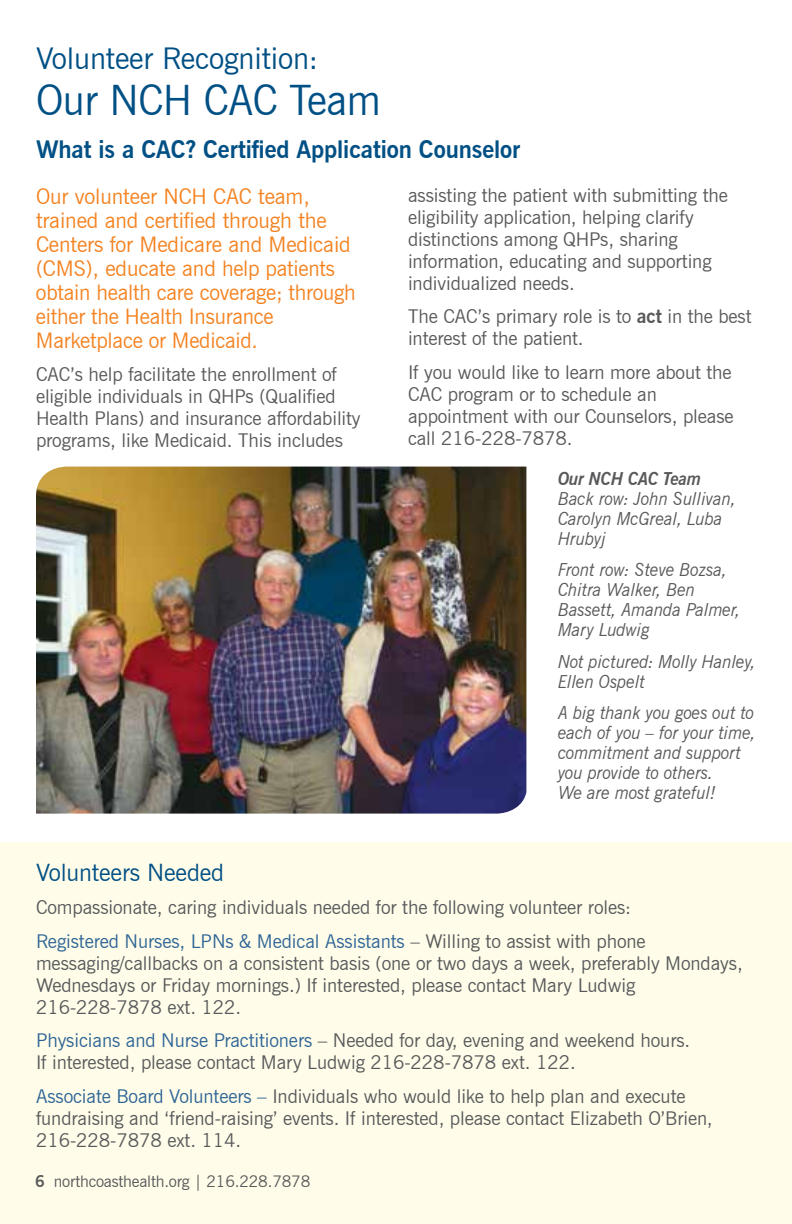
<style>
.page{position:relative;width:792px;height:1224px;background:#fff}
.page>*{position:absolute;margin:0;border:0;box-sizing:border-box;transform-origin:0 0}
.t1{font:42px "News Gothic BT";letter-spacing:-.01em;color:#005085}
.t2{font:30px "News Gothic BT";letter-spacing:-.005em;color:#005085}
.t3{font:700 24px "News Gothic BT";letter-spacing:-.005em;color:#005085}
.t4{font:24px "News Gothic BT";letter-spacing:-.005em;color:#005085}
.t5{font:21.6px/24px "News Gothic BT";letter-spacing:-.01em;color:#f58220}
.t6{font:19px/22px "News Gothic BT";letter-spacing:-.005em;color:#58595b}
.t7{font:italic 18px/20px "News Gothic BT";letter-spacing:-.01em;color:#58595b;scale:.95 1}
.t8{font:italic 700 18px "News Gothic BT";letter-spacing:-.01em;color:#58595b;scale:.95 1}
.t9{font:16px "News Gothic BT";letter-spacing:-.01em;color:#58595b}
.s1{font-weight:700}
.s2{color:#2f6596}
</style>
<div class="page">
<div style="left:0;top:842px;width:792px;height:382px;background:#fffde9"></div>
<img style="left:36px;top:467px;width:490px;height:347px">
<h2 class="t2" style="left:36px;top:40px;width:284px">Volunteer Recognition:</h2>
<h1 class="t1" style="left:36px;top:75px;width:347px">Our NCH CAC Team</h1>
<p class="t3" style="left:36px;top:135px;width:486px">What is a CAC? Certified Application Counselor</p>
<p class="t5" style="left:36px;top:184px;width:321px">Our volunteer NCH CAC team, trained and certified through the<br>Centers for Medicare and Medicaid (CMS), educate and help patients obtain health care coverage; through either the Health Insurance<br>Marketplace or Medicaid.</p>
<p class="t6" style="left:36px;top:363px;width:326px">CAC’s help facilitate the enrollment of eligible individuals in QHPs (Qualified Health Plans) and insurance affordability programs, like Medicaid. This includes</p>
<p class="t6" style="left:408px;top:184px;width:321px">assisting the patient with submitting the eligibility application, helping clarify distinctions among QHPs, sharing information, educating and supporting individualized needs.</p>
<p class="t6" style="left:408px;top:305px;width:345px">The CAC’s primary role is to <span class="s1">act</span> in the best interest of the patient.</p>
<p class="t6" style="left:408px;top:361px;width:327px">If you would like to learn more about the<br>CAC program or to schedule an appointment with our Counselors, please call 216-228-7878.</p>
<p class="t8" style="left:558px;top:467px;width:152px">Our NCH CAC Team</p>
<p class="t7" style="left:558px;top:488px;width:189px">Back row: John Sullivan,<br>Carolyn McGreal, Luba<br>Hrubyj</p>
<p class="t7" style="left:558px;top:560px;width:194px">Front row: Steve Bozsa,<br>Chitra Walker, Ben<br>Bassett, Amanda Palmer,<br>Mary Ludwig</p>
<p class="t7" style="left:558px;top:651px;width:210px">Not pictured: Molly Hanley,<br>Ellen Ospelt</p>
<p class="t7" style="left:558px;top:703px;width:210px">A big thank you goes out to each of you – for your time, commitment and support you provide to others.<br>We are most grateful!</p>
<p class="t4" style="left:36px;top:858px;width:190px">Volunteers Needed</p>
<p class="t6" style="left:36px;top:891px;width:611px;line-height:33.6px">Compassionate, caring individuals needed for the following volunteer roles:<br><span class="s2">Registered Nurses, LPNs &amp; Medical Assistants</span> – Willing to assist with phone</p>
<p class="t6" style="left:36px;top:952px;width:708px">messaging/callbacks on a consistent basis (one or two days a week, preferably Mondays,<br>Wednesdays or Friday mornings.) If interested, please contact Mary Ludwig<br>216-228-7878 ext. 122.</p>
<p class="t6" style="left:36px;top:1029px;width:656px"><span class="s2">Physicians and Nurse Practitioners</span> – Needed for day, evening and weekend hours.<br>If interested, please contact Mary Ludwig 216-228-7878 ext. 122.</p>
<p class="t6" style="left:36px;top:1085px;width:678px"><span class="s2">Associate Board Volunteers –</span> Individuals who would like to help plan and execute fundraising and ‘friend-raising’ events. If interested, please contact Elizabeth O’Brien,<br>216-228-7878 ext. 114.</p>
<p class="t9" style="left:35px;top:1172px;width:277px"><span class="s1">6</span> northcoasthealth.org | 216.228.7878</p>
</div>
